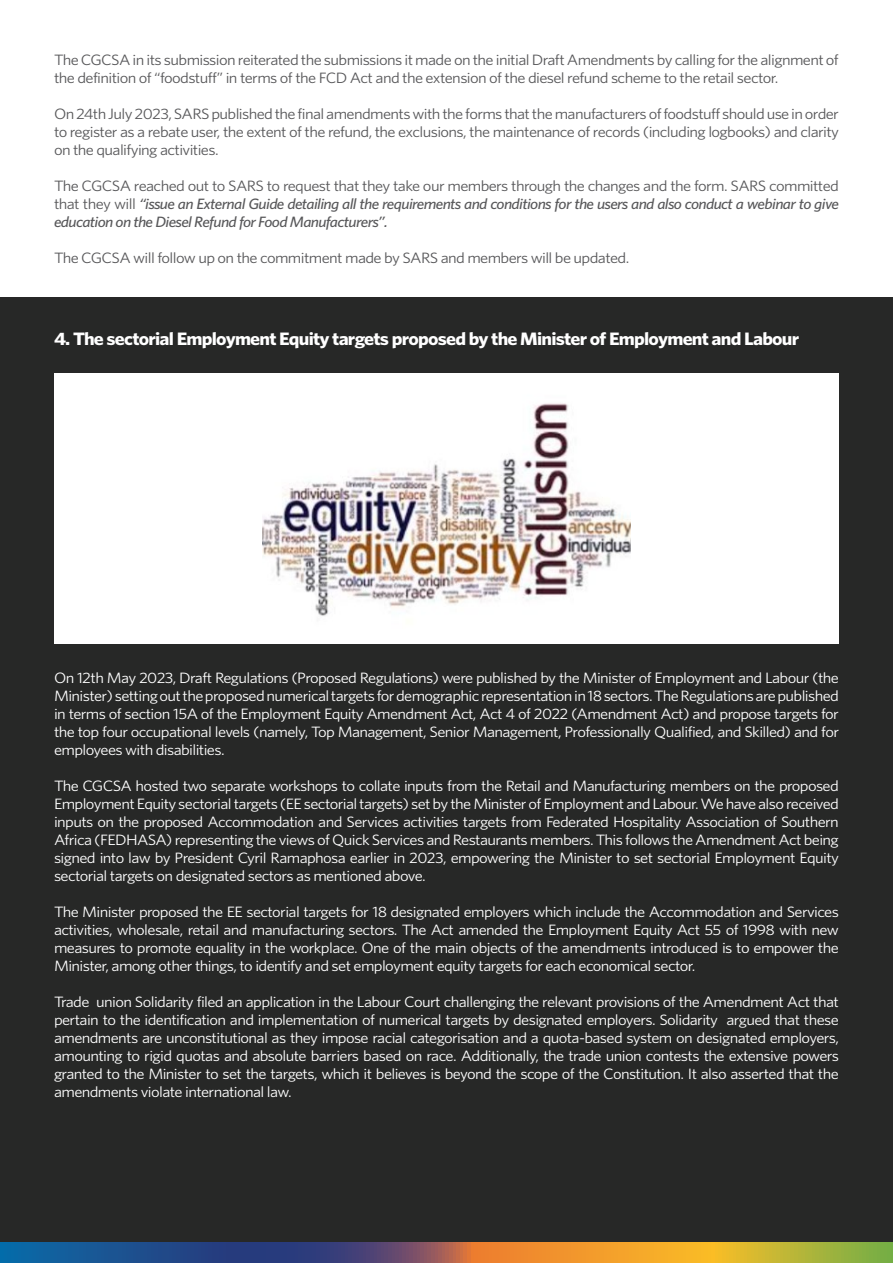
<style>
.page{position:relative;width:893px;height:1263px;background:#fff}
.page>*{position:absolute;margin:0;border:0;box-sizing:border-box;transform-origin:0 0}
.t1{font:700 18px "Whitney";letter-spacing:-.04em;color:#fff;scale:1.1 1}
.t2{font:15px/18px "Whitney";letter-spacing:-.04em;color:#fff;text-align:justify;scale:1.1 1}
.t3{font:15px/18px "Whitney";letter-spacing:-.04em;color:#58585a;scale:1.1 1}
.t4{font:italic 500 15px/18px "Whitney";letter-spacing:-.04em;color:#58585a;text-align:justify;scale:1.1 1}
.s1{font-weight:400;font-style:normal}
</style>
<div class="page">
<div style="left:0;top:297px;width:893px;height:966px;background:#272827"></div>
<svg style="left:0;top:1242px;width:893px;height:21px;background:#83775a"></svg>
<div style="left:54px;top:374px;width:785px;height:270px;background:#fff"></div>
<img style="left:262px;top:403px;width:369px;height:213px">
<p class="t3" style="left:54px;top:50px;width:715px">The CGCSA in its submission reiterated the submissions it made on the initial Draft Amendments by calling for the alignment of the definition of “foodstuff” in terms of the FCD Act and the extension of the diesel refund scheme to the retail sector.</p>
<p class="t3" style="left:54px;top:104px;width:715px;text-align:justify">On 24th July 2023, SARS published the final amendments with the forms that the manufacturers of foodstuff should use in order to register as a rebate user, the extent of the refund, the exclusions, the maintenance of records (including logbooks) and clarity on the qualifying activities.</p>
<p class="t4" style="left:54px;top:176px;width:715px"><span class="s1">The CGCSA reached out to SARS to request that they take our members through the changes and the form. SARS committed that they will</span> “issue an External Guide detailing all the requirements and conditions for the users and also conduct a webinar to give education on the Diesel Refund for Food Manufacturers”.</p>
<p class="t3" style="left:54px;top:248px;width:524px">The CGCSA will follow up on the commitment made by SARS and members will be updated.</p>
<p class="t1" style="left:54px;top:327px;width:679px">4. The sectorial Employment Equity targets proposed by the Minister of Employment and Labour</p>
<p class="t2" style="left:54px;top:669px;width:715px">On 12th May 2023, Draft Regulations (Proposed Regulations) were published by the Minister of Employment and Labour (the Minister) setting out the proposed numerical targets for demographic representation in 18 sectors. The Regulations are published in terms of section 15A of the Employment Equity Amendment Act, Act 4 of 2022 (Amendment Act) and propose targets for the top four occupational levels (namely, Top Management, Senior Management, Professionally Qualified, and Skilled) and for employees with disabilities.</p>
<p class="t2" style="left:54px;top:777px;width:715px">The CGCSA hosted two separate workshops to collate inputs from the Retail and Manufacturing members on the proposed Employment Equity sectorial targets (EE sectorial targets) set by the Minister of Employment and Labour. We have also received inputs on the proposed Accommodation and Services activities targets from Federated Hospitality Association of Southern Africa (FEDHASA) representing the views of Quick Services and Restaurants members. This follows the Amendment Act being signed into law by President Cyril Ramaphosa earlier in 2023, empowering the Minister to set sectorial Employment Equity sectorial targets on designated sectors as mentioned above.</p>
<p class="t2" style="left:54px;top:903px;width:715px">The Minister proposed the EE sectorial targets for 18 designated employers which include the Accommodation and Services activities, wholesale, retail and manufacturing sectors. The Act amended the Employment Equity Act 55 of 1998 with new measures to promote equality in the workplace. One of the main objects of the amendments introduced is to empower the Minister, among other things, to identify and set employment equity targets for each economical sector.</p>
<p class="t2" style="left:54px;top:993px;width:715px">Trade union Solidarity filed an application in the Labour Court challenging the relevant provisions of the Amendment Act that pertain to the identification and implementation of numerical targets by designated employers. Solidarity argued that these amendments are unconstitutional as they impose racial categorisation and a quota-based system on designated employers, amounting to rigid quotas and absolute barriers based on race. Additionally, the trade union contests the extensive powers granted to the Minister to set the targets, which it believes is beyond the scope of the Constitution. It also asserted that the amendments violate international law.</p>
</div>
